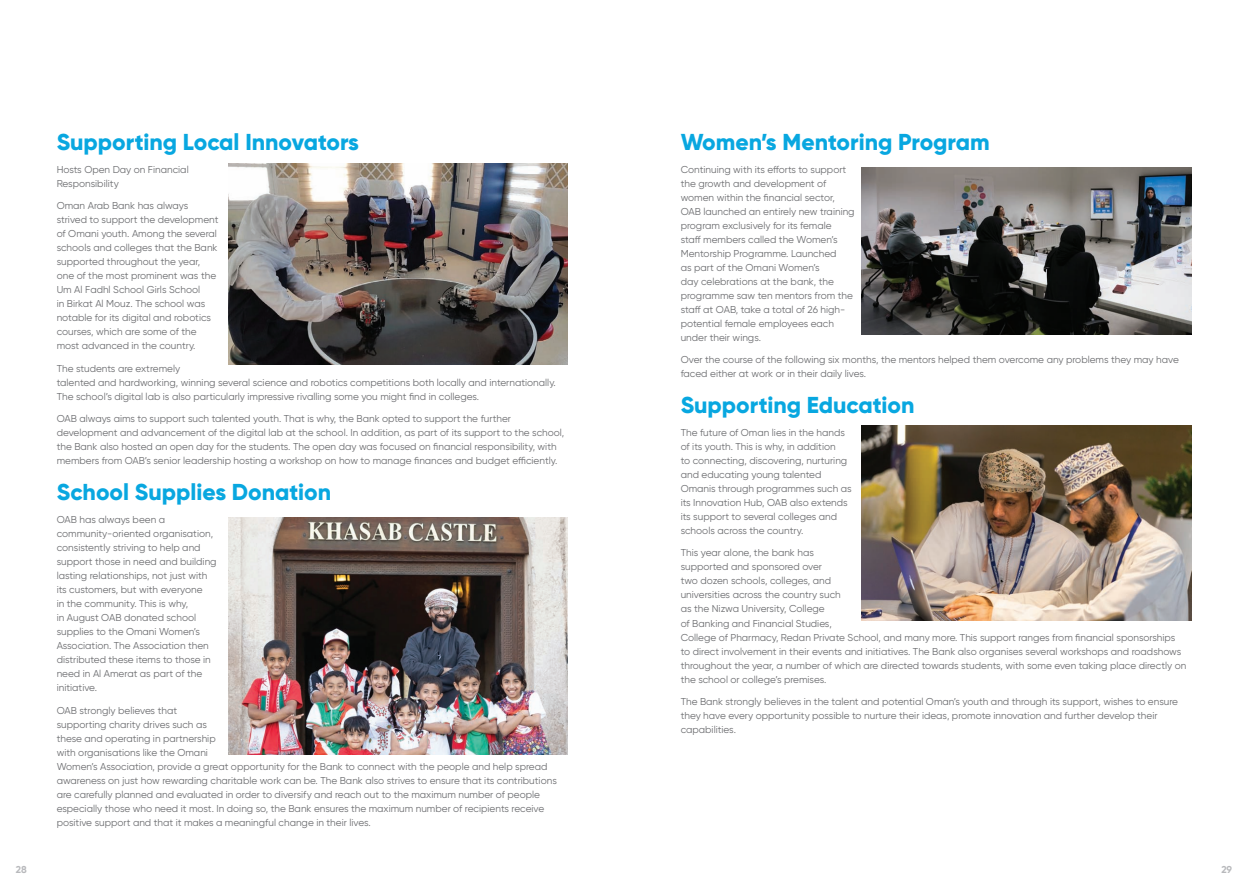
<style>
.page{position:relative;width:1248px;height:896px;background:#fff}
.page>*{position:absolute;margin:0;border:0;box-sizing:border-box;transform-origin:0 0}
.t1{font:800 23px "Gilroy";color:#08a7e0}
.t2{font:10px/14px "Gilroy";color:#6c6d70}
.t3{font:700 10px "Gilroy";color:#b8b9bc}
</style>
<div class="page">
<img style="left:228px;top:164px;width:339px;height:201px">
<img style="left:229px;top:517px;width:338px;height:237px">
<img style="left:861px;top:167px;width:330px;height:167px">
<img style="left:861px;top:425px;width:330px;height:196px">
<h1 class="t1" style="left:57px;top:128px;width:304px">Supporting Local Innovators</h1>
<p class="t2" style="left:57px;top:162px;width:133px">Hosts Open Day on Financial<br>Responsibility</p>
<p class="t2" style="left:57px;top:199px;width:163px">Oman Arab Bank has always strived to support the development of Omani youth. Among the several schools and colleges that the Bank supported throughout the year, one of the most prominent was the<br>Um Al Fadhl School Girls School<br>in Birkat Al Mouz. The school was notable for its digital and robotics courses, which are some of the most advanced in the country.</p>
<p class="t2" style="left:57px;top:361px;width:500px">The students are extremely<br>talented and hardworking, winning several science and robotics competitions both locally and internationally.<br>The school’s digital lab is also particularly impressive rivalling some you might find in colleges.</p>
<p class="t2" style="left:57px;top:412px;width:509px">OAB always aims to support such talented youth. That is why, the Bank opted to support the further development and advancement of the digital lab at the school. In addition, as part of its support to the school, the Bank also hosted an open day for the students. The open day was focused on financial responsibility, with members from OAB’s senior leadership hosting a workshop on how to manage finances and budget efficiently.</p>
<h1 class="t1" style="left:57px;top:478px;width:276px">School Supplies Donation</h1>
<p class="t2" style="left:57px;top:512px;width:161px">OAB has always been a community-oriented organisation, consistently striving to help and support those in need and building lasting relationships, not just with its customers, but with everyone<br>in the community. This is why,<br>in August OAB donated school supplies to the Omani Women’s<br>Association. The Association then distributed these items to those in need in Al Amerat as part of the initiative.</p>
<p class="t2" style="left:57px;top:703px;width:501px">OAB strongly believes that<br>supporting charity drives such as<br>these and operating in partnership<br>with organisations like the Omani<br>Women’s Association, provide a great opportunity for the Bank to connect with the people and help spread awareness on just how rewarding charitable work can be. The Bank also strives to ensure that its contributions are carefully planned and evaluated in order to diversify and reach out to the maximum number of people especially those who need it most. In doing so, the Bank ensures the maximum number of recipients receive positive support and that it makes a meaningful change in their lives.</p>
<h1 class="t1" style="left:680px;top:128px;width:310px">Women’s Mentoring Program</h1>
<p class="t2" style="left:680px;top:162px;width:175px">Continuing with its efforts to support the growth and development of women within the financial sector,<br>OAB launched an entirely new training program exclusively for its female<br>staff members called the Women’s<br>Mentorship Programme. Launched<br>as part of the Omani Women’s<br>day celebrations at the bank, the programme saw ten mentors from the staff at OAB, take a total of 26 high&shy;potential female employees each under their wings.</p>
<p class="t2" style="left:680px;top:353px;width:499px">Over the course of the following six months, the mentors helped them overcome any problems they may have faced either at work or in their daily lives.</p>
<h1 class="t1" style="left:680px;top:391px;width:235px">Supporting Education</h1>
<p class="t2" style="left:680px;top:425px;width:172px">The future of Oman lies in the hands of its youth. This is why, in addition<br>to connecting, discovering, nurturing and educating young talented Omanis through programmes such as its Innovation Hub, OAB also extends its support to several colleges and schools across the country.</p>
<p class="t2" style="left:680px;top:546px;width:507px">This year alone, the bank has<br>supported and sponsored over<br>two dozen schools, colleges, and<br>universities across the country such<br>as the Nizwa University, College<br>of Banking and Financial Studies,<br>College of Pharmacy, Redan Private School, and many more. This support ranges from financial sponsorships to direct involvement in their events and initiatives. The Bank also organises several workshops and roadshows throughout the year, a number of which are directed towards students, with some even taking place directly on the school or college’s premises.</p>
<p class="t2" style="left:680px;top:694px;width:499px">The Bank strongly believes in the talent and potential Oman’s youth and through its support, wishes to ensure they have every opportunity possible to nurture their ideas, promote innovation and further develop their capabilities.</p>
<p class="t3" style="left:16px;top:863px;width:12px">28</p>
<p class="t3" style="left:1221px;top:863px;width:12px">29</p>
</div>
